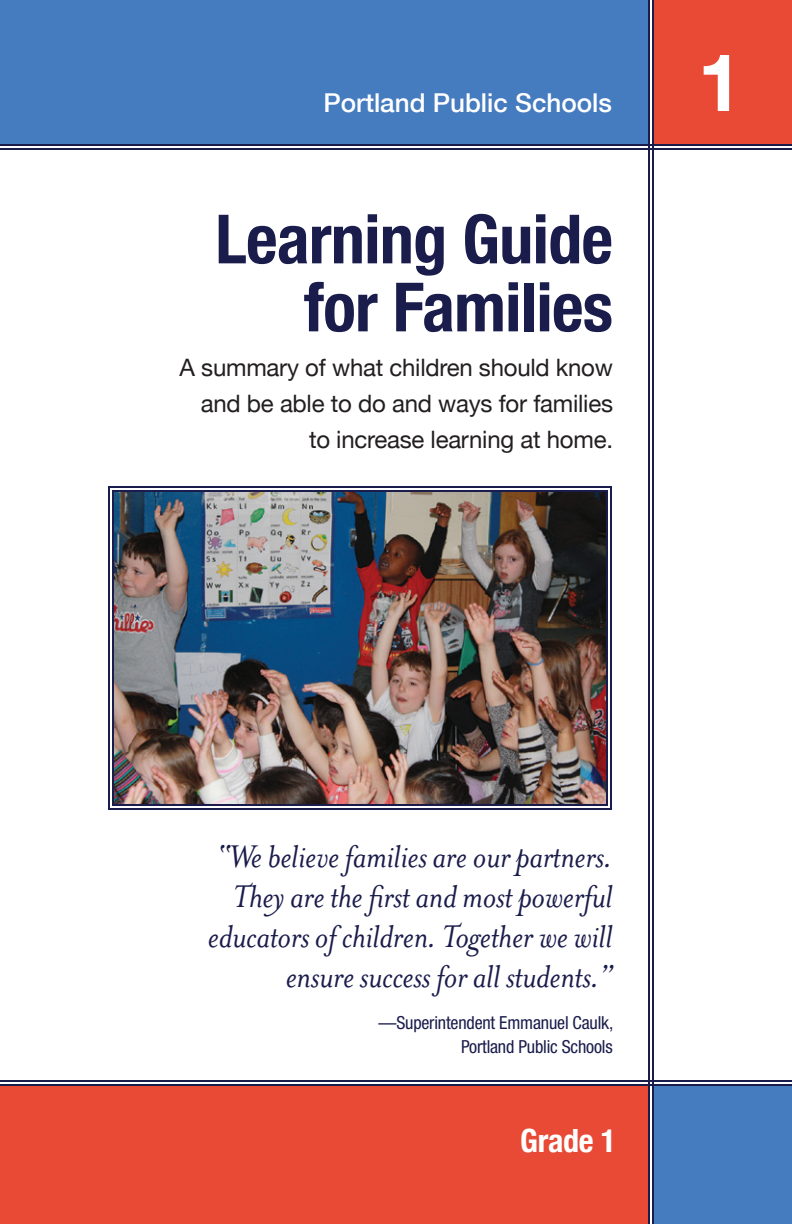
<style>
.page{position:relative;width:792px;height:1224px;background:#fff}
.page>*{position:absolute;margin:0;border:0;box-sizing:border-box;transform-origin:0 0}
.t1{font:700 80px "Helvetica Neue";color:#fff}
.t2{font:700 condensed 68px/68px "Helvetica Neue";letter-spacing:-.01em;color:#1a1c4b;text-align:right}
.t3{font:italic 36px/40px "Mrs Eaves";letter-spacing:-.01em;color:#1a1c4b;text-align:right}
.t4{font:700 condensed 32px "Helvetica Neue";letter-spacing:-.01em;color:#fff}
.t5{font:500 26px "Helvetica Neue";color:#fff}
.t6{font:24px/36px "Helvetica Neue";letter-spacing:-.01em;color:#231f20;text-align:right}
.t7{font:condensed 18px/24px "Helvetica Neue";letter-spacing:-.01em;color:#1a1c4b;text-align:right}
</style>
<div class="page">
<div style="left:0;top:0;width:648px;height:144px;background:#457bbf"></div>
<div style="left:0;top:1084px;width:648px;height:140px;background:#e84a36"></div>
<div style="left:652px;top:1086px;width:140px;height:138px;background:#457bbf"></div>
<div style="left:652px;top:0;width:140px;height:145px;background:#e84a36"></div>
<hr style="left:652px;top:0;width:2px;height:1224px;background:#1a1c4b">
<hr style="left:648px;top:0;width:2px;height:1224px;background:#1a1c4b">
<img style="left:108px;top:486px;width:504px;height:324px">
<div style="left:112px;top:490px;width:496px;height:316px;border:2px solid #1a1c4b"></div>
<hr style="left:0;top:144px;width:792px;height:2px;background:#1a1c4b">
<hr style="left:0;top:148px;width:792px;height:2px;background:#1a1c4b">
<hr style="left:0;top:1080px;width:792px;height:2px;background:#1a1c4b">
<hr style="left:0;top:1084px;width:792px;height:2px;background:#1a1c4b">
<p class="t5" style="left:323px;top:82px;width:290px">Portland Public Schools</p>
<h2 class="t2" style="left:215px;top:200px;width:399px">Learning Guide for Families</h2>
<p class="t6" style="left:180px;top:351px;width:435px">A summary of what children should know and be able to do and ways for families to increase learning at home.</p>
<h1 class="t1" style="left:698px;top:20px;width:46px">1</h1>
<p class="t3" style="left:208px;top:837px;width:406px">“We believe families are our partners.<br>They are the first and most powerful educators of children. Together we will ensure success for all students.”</p>
<p class="t7" style="left:379px;top:1011px;width:236px">—Superintendent Emmanuel Caulk,<br>Portland Public Schools</p>
<p class="t4" style="left:520px;top:1114px;width:97px">Grade 1</p>
</div>
